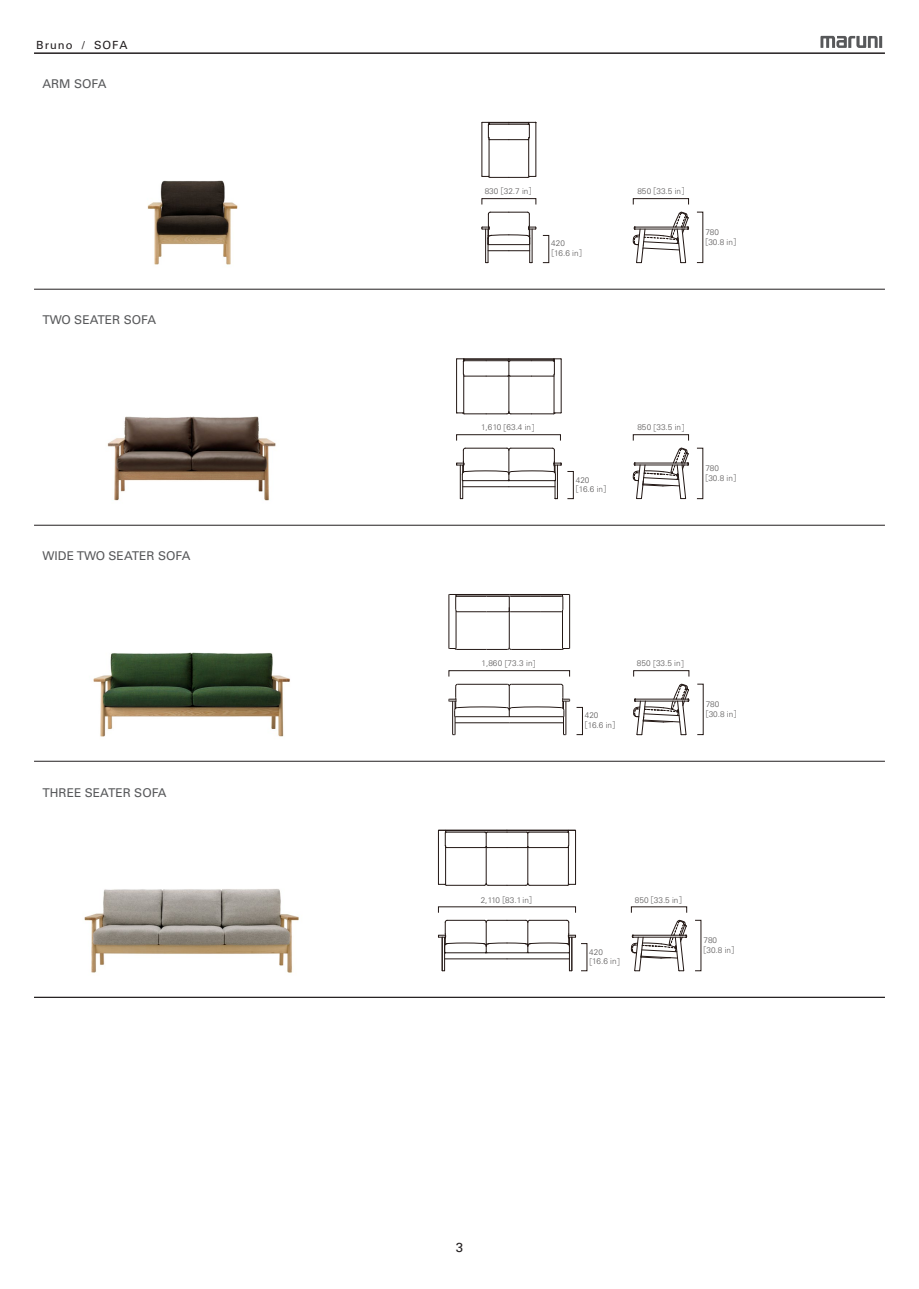
<style>
.page{position:relative;width:919px;height:1289px;background:#fff}
.page>*{position:absolute;margin:0;border:0;box-sizing:border-box;transform-origin:0 0}
.t1{font:13.2px "Univers LT Pro 55 Roman";color:#231f20}
.t2{font:12.15px "Univers LT Pro 55 Roman";color:#57585a}
.t3{font:11.25px "Univers LT Pro 55 Roman";letter-spacing:.09em;color:#231f20}
.t4{font:300 8.1px/9.8px "Univers LT Pro 45";color:#595757}
.s1{font-family:"Shin Go Pro"}
</style>
<div class="page">
<hr style="left:34px;top:52px;width:850px;height:2px;background:#231f20">
<svg style="left:820px;top:36px;width:62px;height:12px"></svg>
<img style="left:44px;top:180px;width:298px;height:109px">
<div style="left:633px;top:198px;width:55px;height:7px;border:1px solid #231815"></div>
<div style="left:481px;top:198px;width:55px;height:7px;border:1px solid #231815"></div>
<svg style="left:633px;top:212px;width:56px;height:51px"></svg>
<hr style="left:529px;top:229px;width:1px;height:33px;background:#231815">
<hr style="left:532px;top:229px;width:1px;height:33px;background:#231815">
<hr style="left:487px;top:229px;width:1px;height:33px;background:#231815">
<hr style="left:485px;top:229px;width:1px;height:33px;background:#231815">
<svg style="left:481px;top:212px;width:55px;height:39px"></svg>
<hr style="left:535px;top:123px;width:1px;height:53px;background:#231815">
<hr style="left:528px;top:138px;width:1px;height:38px;background:#231815">
<hr style="left:481px;top:123px;width:1px;height:53px;background:#231815">
<hr style="left:488px;top:138px;width:1px;height:38px;background:#231815">
<svg style="left:481px;top:176px;width:55px;height:2px"></svg>
<svg style="left:481px;top:122px;width:55px;height:18px"></svg>
<img style="left:43px;top:889px;width:297px;height:108px">
<svg style="left:631px;top:920px;width:56px;height:51px"></svg>
<hr style="left:507px;top:958px;width:62px;height:1px;background:#231815">
<hr style="left:569px;top:937px;width:1px;height:33px;background:#231815">
<hr style="left:571px;top:937px;width:1px;height:33px;background:#231815">
<hr style="left:444px;top:958px;width:63px;height:1px;background:#231815">
<hr style="left:444px;top:937px;width:1px;height:33px;background:#231815">
<hr style="left:442px;top:937px;width:1px;height:33px;background:#231815">
<svg style="left:438px;top:919px;width:138px;height:34px"></svg>
<hr style="left:529px;top:831px;width:38px;height:1px;background:#231815">
<hr style="left:529px;top:847px;width:38px;height:1px;background:#231815">
<hr style="left:527px;top:846px;width:1px;height:37px;background:#231815">
<hr style="left:529px;top:885px;width:38px;height:1px;background:#231815">
<hr style="left:446px;top:831px;width:39px;height:1px;background:#231815">
<hr style="left:447px;top:847px;width:38px;height:1px;background:#231815">
<hr style="left:486px;top:846px;width:1px;height:37px;background:#231815">
<hr style="left:446px;top:885px;width:38px;height:1px;background:#231815">
<svg style="left:484px;top:883px;width:46px;height:3px"></svg>
<hr style="left:507px;top:830px;width:68px;height:1px;background:#231815">
<hr style="left:575px;top:830px;width:1px;height:54px;background:#231815">
<hr style="left:568px;top:845px;width:1px;height:39px;background:#231815">
<hr style="left:439px;top:830px;width:68px;height:1px;background:#231815">
<hr style="left:438px;top:830px;width:1px;height:54px;background:#231815">
<hr style="left:445px;top:845px;width:1px;height:39px;background:#231815">
<svg style="left:438px;top:883px;width:9px;height:2px"></svg>
<svg style="left:484px;top:831px;width:45px;height:17px"></svg>
<svg style="left:567px;top:883px;width:9px;height:2px"></svg>
<svg style="left:438px;top:829px;width:9px;height:19px"></svg>
<svg style="left:566px;top:829px;width:10px;height:19px"></svg>
<img style="left:43px;top:416px;width:297px;height:109px">
<div style="left:633px;top:434px;width:55px;height:7px;border:1px solid #231815"></div>
<div style="left:456px;top:434px;width:104px;height:7px;border:1px solid #231815"></div>
<svg style="left:633px;top:448px;width:56px;height:51px"></svg>
<hr style="left:456px;top:359px;width:1px;height:53px;background:#231815">
<hr style="left:553px;top:374px;width:1px;height:38px;background:#231815">
<hr style="left:463px;top:374px;width:1px;height:38px;background:#231815">
<hr style="left:508px;top:376px;width:1px;height:36px;background:#231815">
<hr style="left:561px;top:359px;width:1px;height:53px;background:#231815">
<hr style="left:457px;top:358px;width:52px;height:1px;background:#231815">
<svg style="left:456px;top:411px;width:105px;height:3px"></svg>
<svg style="left:463px;top:358px;width:98px;height:19px"></svg>
<svg style="left:456px;top:448px;width:106px;height:51px"></svg>
<img style="left:43px;top:652px;width:297px;height:109px">
<div style="left:633px;top:670px;width:56px;height:6px;border:1px solid #231815"></div>
<div style="left:448px;top:670px;width:121px;height:6px;border:1px solid #231815"></div>
<svg style="left:633px;top:684px;width:56px;height:51px"></svg>
<hr style="left:562px;top:610px;width:1px;height:38px;background:#231815">
<hr style="left:456px;top:610px;width:1px;height:38px;background:#231815">
<hr style="left:510px;top:596px;width:30px;height:1px;background:#231815">
<hr style="left:510px;top:611px;width:30px;height:1px;background:#231815">
<hr style="left:509px;top:607px;width:1px;height:40px;background:#231815">
<hr style="left:456px;top:649px;width:30px;height:1px;background:#231815">
<hr style="left:509px;top:594px;width:60px;height:1px;background:#231815">
<hr style="left:569px;top:595px;width:1px;height:53px;background:#231815">
<svg style="left:540px;top:595px;width:23px;height:17px"></svg>
<svg style="left:486px;top:647px;width:84px;height:3px"></svg>
<hr style="left:449px;top:594px;width:60px;height:1px;background:#231815">
<hr style="left:448px;top:595px;width:1px;height:53px;background:#231815">
<svg style="left:455px;top:594px;width:56px;height:18px"></svg>
<svg style="left:448px;top:647px;width:9px;height:2px"></svg>
<svg style="left:448px;top:684px;width:122px;height:51px"></svg>
<hr style="left:34px;top:289px;width:850px;height:1px;background:#231f20">
<hr style="left:34px;top:525px;width:850px;height:1px;background:#231f20">
<hr style="left:34px;top:761px;width:850px;height:1px;background:#231f20">
<hr style="left:34px;top:997px;width:850px;height:1px;background:#231f20">
<h3 class="t3" style="left:36px;top:37px;width:38px">Bruno</h3>
<h3 class="t3" style="left:82px;top:37px;width:5px">/</h3>
<h3 class="t3" style="left:94px;top:37px;width:35px">SOFA</h3>
<h2 class="t2" style="left:43px;top:76px;width:65px">ARM SOFA</h2>
<h2 class="t2" style="left:43px;top:312px;width:115px">TWO SEATER SOFA</h2>
<h2 class="t2" style="left:43px;top:547px;width:149px">WIDE TWO SEATER SOFA</h2>
<h2 class="t2" style="left:43px;top:783px;width:126px">THREE SEATER SOFA</h2>
<p class="t4" style="left:495px;top:186px;width:43px"><span class="s1">［</span>32.7 in<span class="s1">］</span></p>
<p class="t4" style="left:484px;top:186px;width:15px">830</p>
<p class="t4" style="left:546px;top:238px;width:43px;text-indent:5px">420<span class="s1">［</span>16.6 in<span class="s1">[</span></p>
<p class="t4" style="left:648px;top:186px;width:43px"><span class="s1">［</span>33.5 in<span class="s1">[</span></p>
<p class="t4" style="left:637px;top:186px;width:15px">850</p>
<p class="t4" style="left:700px;top:227px;width:43px;text-indent:5px">780<span class="s1">［</span>30.8 in<span class="s1">[</span></p>
<p class="t4" style="left:498px;top:422px;width:43px"><span class="s1">［</span>63.4 in<span class="s1">］</span></p>
<p class="t4" style="left:481px;top:422px;width:22px">1,610</p>
<p class="t4" style="left:570px;top:474px;width:43px;text-indent:5px">420<span class="s1">［</span>16.6 in<span class="s1">[</span></p>
<p class="t4" style="left:648px;top:422px;width:43px"><span class="s1">［</span>33.5 in<span class="s1">[</span></p>
<p class="t4" style="left:637px;top:422px;width:15px">850</p>
<p class="t4" style="left:700px;top:463px;width:43px;text-indent:5px">780<span class="s1">［</span>30.8 in<span class="s1">[</span></p>
<p class="t4" style="left:499px;top:658px;width:43px"><span class="s1">［</span>73.3 in<span class="s1">］</span></p>
<p class="t4" style="left:481px;top:658px;width:22px">1,860</p>
<p class="t4" style="left:579px;top:710px;width:43px;text-indent:5px">420<span class="s1">［</span>16.6 in<span class="s1">[</span></p>
<p class="t4" style="left:647px;top:658px;width:43px"><span class="s1">［</span>33.5 in<span class="s1">[</span></p>
<p class="t4" style="left:637px;top:658px;width:15px">850</p>
<p class="t4" style="left:700px;top:699px;width:43px;text-indent:5px">780<span class="s1">［</span>30.8 in<span class="s1">[</span></p>
<p class="t4" style="left:497px;top:894px;width:42px"><span class="s1">［</span>83.1in<span class="s1">[</span></p>
<p class="t4" style="left:480px;top:894px;width:21px">2,110</p>
<p class="t4" style="left:645px;top:894px;width:43px"><span class="s1">［</span>33.5 in<span class="s1">[</span></p>
<p class="t4" style="left:634px;top:894px;width:15px">850</p>
<p class="t4" style="left:584px;top:946px;width:43px;text-indent:5px">420<span class="s1">［</span>16.6 in<span class="s1">[</span></p>
<p class="t4" style="left:698px;top:935px;width:43px;text-indent:5px">780<span class="s1">［</span>30.8 in<span class="s1">[</span></p>
<h1 class="t1" style="left:456px;top:1237px;width:9px">3</h1>
</div>
